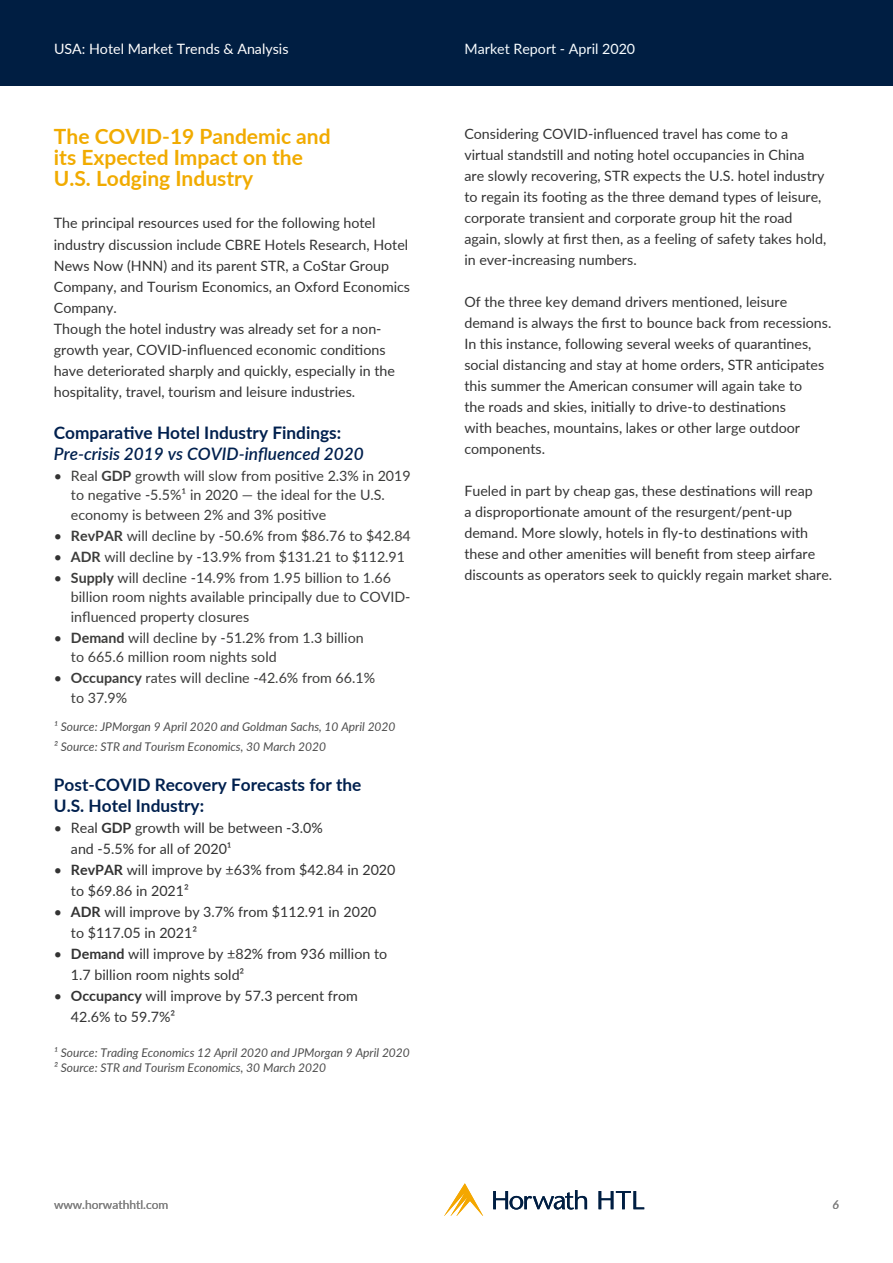
<style>
.page{position:relative;width:893px;height:1263px;background:#fff}
.page>*{position:absolute;margin:0;border:0;box-sizing:border-box;transform-origin:0 0}
.t1{font:700 21px/21px "Lato";color:#f1ab00}
.t2{font:700 17.25px/21px "Lato";color:#00204e}
.t3{font:italic 600 17.25px "Lato";color:#00204e}
.t4{font:14.25px/21px "Lato";color:#333}
.t5{font:14.25px/19.5px "Lato";color:#3c3c3b}
.t6{font:14.25px "Lato";color:#fff}
.t7{font:14.25px "Lato";color:#f7fcff}
.t8{font:italic 12px/19.5px "Lato";color:#4d4d4d}
.t9{font:12px "Lato";color:#808080}
.t10{font:italic 12px "Lato";color:#808080}
.s1{color:#333}
.s2{font-weight:700}
</style>
<div class="page">
<div style="left:0;top:0;width:893px;height:85px;background:#001e42"></div>
<svg style="left:444px;top:1183px;width:39px;height:32px"></svg>
<svg style="left:493px;top:1190px;width:94px;height:19px"></svg>
<svg style="left:599px;top:1191px;width:45px;height:18px"></svg>
<p class="t6" style="left:54px;top:39px;width:236px">USA: Hotel Market Trends &amp; Analysis</p>
<p class="t7" style="left:464px;top:39px;width:172px">Market Report - April 2020</p>
<h1 class="t1" style="left:54px;top:125px;width:278px">The COVID-19 Pandemic and its Expected Impact on the<br>U.S. Lodging Industry</h1>
<p class="t4" style="left:54px;top:212px;width:358px">The principal resources used for the following hotel industry discussion include CBRE Hotels Research, Hotel News Now (HNN) and its parent STR, a CoStar Group Company, and Tourism Economics, an Oxford Economics Company.<br>Though the hotel industry was already set for a non&shy;growth year, COVID-influenced economic conditions have deteriorated sharply and quickly, especially in the hospitality, travel, tourism and leisure industries.</p>
<p class="t2" style="left:54px;top:421px;width:289px">Comparative Hotel Industry Findings:</p>
<p class="t3" style="left:54px;top:441px;width:311px">Pre-crisis 2019 vs COVID-influenced 2020</p>
<p class="t5" style="left:71px;top:465px;width:341px;text-indent:-17px"><span class="s1">•</span> Real <span class="s2">GDP</span> growth will slow from positive 2.3% in 2019 to negative -5.5%¹ in 2020 — the ideal for the U.S. economy is between 2% and 3% positive</p>
<p class="t5" style="left:54px;top:525px;width:358px"><span class="s1">•</span> <span class="s2">RevPAR</span> will decline by -50.6% from $86.76 to $42.84</p>
<p class="t5" style="left:54px;top:546px;width:353px"><span class="s1">•</span> <span class="s2">ADR</span> will decline by -13.9% from $131.21 to $112.91</p>
<p class="t5" style="left:71px;top:567px;width:341px;text-indent:-17px"><span class="s1">•</span> <span class="s2">Supply</span> will decline -14.9% from 1.95 billion to 1.66 billion room nights available principally due to COVID&shy;influenced property closures</p>
<p class="t5" style="left:71px;top:627px;width:294px;text-indent:-17px"><span class="s1">•</span> <span class="s2">Demand</span> will decline by -51.2% from 1.3 billion to 665.6 million room nights sold</p>
<p class="t5" style="left:71px;top:667px;width:306px;text-indent:-17px"><span class="s1">•</span> <span class="s2">Occupancy</span> rates will decline -42.6% from 66.1% to 37.9%</p>
<p class="t8" style="left:54px;top:716px;width:343px">¹ Source: JPMorgan 9 April 2020 and Goldman Sachs, 10 April 2020<br>² Source: STR and Tourism Economics, 30 March 2020</p>
<p class="t2" style="left:54px;top:773px;width:309px">Post-COVID Recovery Forecasts for the<br>U.S. Hotel Industry:</p>
<p class="t4" style="left:71px;top:817px;width:253px;text-indent:-17px">• Real <span class="s2">GDP</span> growth will be between -3.0% and -5.5% for all of 2020¹</p>
<p class="t4" style="left:71px;top:859px;width:326px;text-indent:-17px">• <span class="s2">RevPAR</span> will improve by ±63% from $42.84 in 2020 to $69.86 in 2021²</p>
<p class="t4" style="left:71px;top:901px;width:307px;text-indent:-17px">• <span class="s2">ADR</span> will improve by 3.7% from $112.91 in 2020 to $117.05 in 2021²</p>
<p class="t4" style="left:71px;top:943px;width:318px;text-indent:-17px">• <span class="s2">Demand</span> will improve by ±82% from 936 million to<br>1.7 billion room nights sold²</p>
<p class="t4" style="left:71px;top:985px;width:289px;text-indent:-17px">• <span class="s2">Occupancy</span> will improve by 57.3 percent from<br>42.6% to 59.7%²</p>
<p class="t8" style="left:54px;top:1045px;width:357px;line-height:14.2px">¹ Source: Trading Economics 12 April 2020 and JPMorgan 9 April 2020<br>² Source: STR and Tourism Economics, 30 March 2020</p>
<p class="t4" style="left:464px;top:123px;width:363px">Considering COVID-influenced travel has come to a virtual standstill and noting hotel occupancies in China are slowly recovering, STR expects the U.S. hotel industry to regain its footing as the three demand types of leisure, corporate transient and corporate group hit the road again, slowly at first then, as a feeling of safety takes hold, in ever-increasing numbers.</p>
<p class="t4" style="left:464px;top:291px;width:368px">Of the three key demand drivers mentioned, leisure demand is always the first to bounce back from recessions.<br>In this instance, following several weeks of quarantines, social distancing and stay at home orders, STR anticipates this summer the American consumer will again take to<br>the roads and skies, initially to drive-to destinations<br>with beaches, mountains, lakes or other large outdoor components.</p>
<p class="t4" style="left:464px;top:480px;width:369px">Fueled in part by cheap gas, these destinations will reap<br>a disproportionate amount of the resurgent/pent-up demand. More slowly, hotels in fly-to destinations with these and other amenities will benefit from steep airfare discounts as operators seek to quickly regain market share.</p>
<p class="t9" style="left:54px;top:1196px;width:116px">www.horwathhtl.com</p>
<p class="t10" style="left:832px;top:1196px;width:8px">6</p>
</div>
